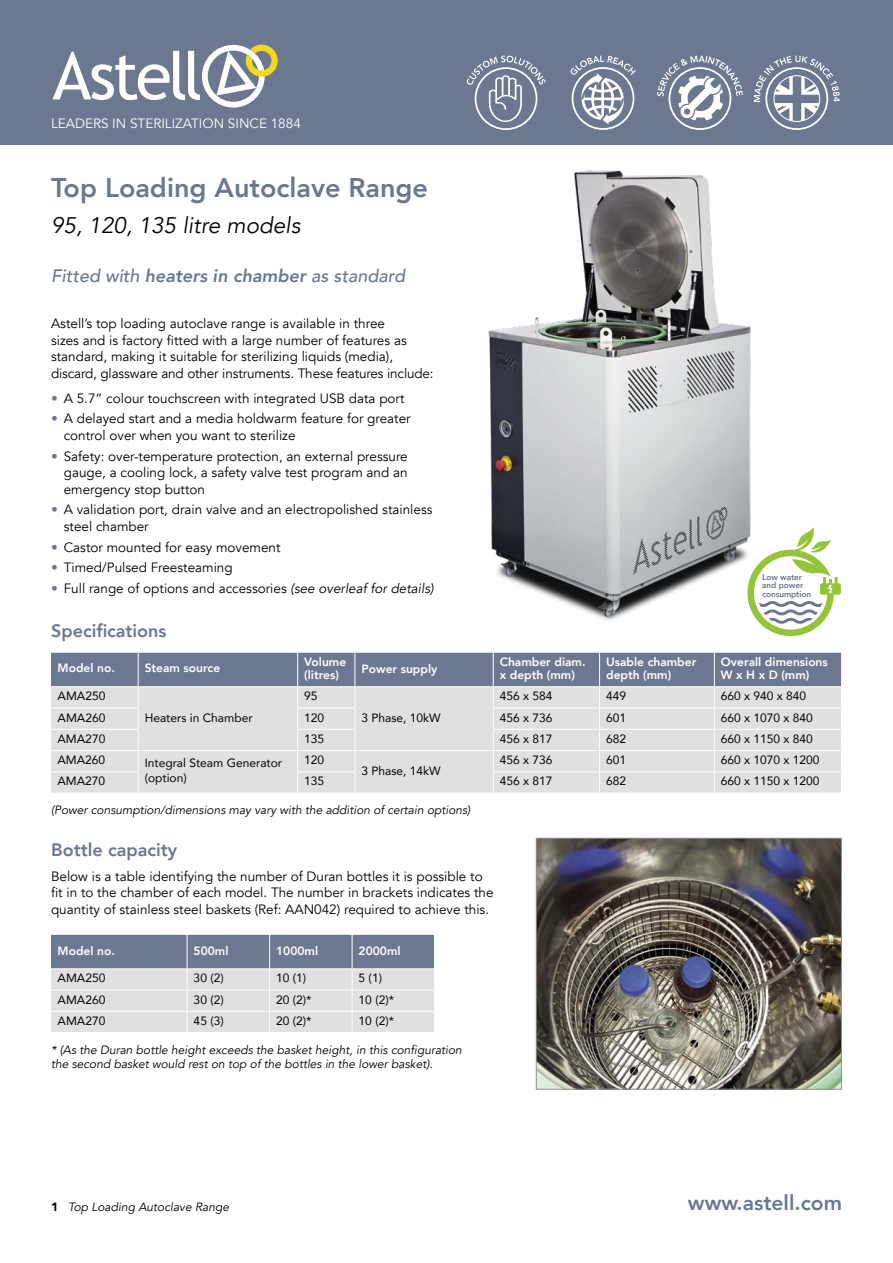
<style>
.page{position:relative;width:893px;height:1263px;background:#fff}
.page>*{position:absolute;margin:0;border:0;box-sizing:border-box;transform-origin:0 0}
.t1{font:800 27px "Avenir";color:#6c7890}
.t2{font:italic 22.5px "Avenir";color:#000}
.t3{font:800 21px "Avenir";color:#6c7890}
.t4{font:italic 500 18px "Avenir";color:#6c7890}
.t5{font:800 18px "Avenir";color:#6c7890}
.t6{font:13.5px/16.5px "Avenir";color:#000}
.t7{font:13.5px "Avenir";color:#fff}
.t8{font:12px/15px "Avenir";color:#000}
.t9{font:italic 12px/14.4px "Avenir";color:#000}
.t10{font:800 12px/13.5px "Avenir";color:#fff}
.t11{font:800 8.25px/8.7px "Avenir";letter-spacing:-.01em;color:#6c7890}
.s1{font-weight:800}
.s2{color:#6c7890}
.s3{font-style:italic}
.s4{font-weight:900;font-style:normal}
</style>
<div class="page">
<div style="left:0;top:0;width:893px;height:145px;background:#6c7890"></div>
<svg style="left:51px;top:935px;width:384px;height:97px;background:#b9bdc5"></svg>
<svg style="left:53px;top:45px;width:225px;height:63px"></svg>
<img style="left:488px;top:170px;width:263px;height:450px">
<svg style="left:476px;top:68px;width:61px;height:61px"></svg>
<svg style="left:467px;top:56px;width:79px;height:66px"></svg>
<svg style="left:571px;top:56px;width:65px;height:69px"></svg>
<svg style="left:669px;top:68px;width:61px;height:61px"></svg>
<svg style="left:657px;top:56px;width:86px;height:64px"></svg>
<svg style="left:766px;top:68px;width:61px;height:61px"></svg>
<svg style="left:754px;top:56px;width:86px;height:65px"></svg>
<div style="left:773px;top:75px;width:47px;height:47px;border:1px solid #fff;border-radius:50%"></div>
<img style="left:538px;top:840px;width:302px;height:247px">
<div style="left:536px;top:838px;width:306px;height:251px;border:1px solid #939393"></div>
<svg style="left:747px;top:527px;width:94px;height:109px"></svg>
<svg style="left:51px;top:653px;width:791px;height:140px;background:#c5c8ce"></svg>
<p class="t7" style="left:51px;top:115px;width:251px">LEADERS IN STERILIZATION SINCE 1884</p>
<h1 class="t1" style="left:51px;top:167px;width:379px">Top Loading Autoclave Range</h1>
<h2 class="t2" style="left:51px;top:211px;width:251px">95, 120, 135 litre models</h2>
<h3 class="t4" style="left:51px;top:265px;width:355px">Fitted with <span class="s1">heaters in chamber</span> as standard</h3>
<p class="t6" style="left:51px;top:315px;width:384px">Astell’s top loading autoclave range is available in three<br>sizes and is factory fitted with a large number of features as standard, making it suitable for sterilizing liquids (media), discard, glassware and other instruments. These features include:</p>
<p class="t6" style="left:51px;top:390px;width:355px"><span class="s2">•</span> A 5.7” colour touchscreen with integrated USB data port</p>
<p class="t6" style="left:64px;top:411px;width:348px;text-indent:-13px"><span class="s2">•</span> A delayed start and a media holdwarm feature for greater control over when you want to sterilize</p>
<p class="t6" style="left:64px;top:448px;width:345px;text-align:justify;text-indent:-13px"><span class="s2">•</span> Safety: over-temperature protection, an external pressure gauge, a cooling lock, a safety valve test program and an emergency stop button</p>
<p class="t6" style="left:64px;top:502px;width:370px;text-indent:-13px"><span class="s2">•</span> A validation port, drain valve and an electropolished stainless steel chamber</p>
<p class="t6" style="left:51px;top:539px;width:231px"><span class="s2">•</span> Castor mounted for easy movement</p>
<p class="t6" style="left:51px;top:560px;width:183px"><span class="s2">•</span> Timed/Pulsed Freesteaming</p>
<p class="t6" style="left:51px;top:580px;width:384px"><span class="s2">•</span> Full range of options and accessories <span class="s3">(see overleaf for details)</span></p>
<h3 class="t5" style="left:51px;top:616px;width:117px">Specifications</h3>
<p class="t11" style="left:762px;top:572px;width:50px">Low water and power consumption</p>
<p class="t10" style="left:58px;top:662px;width:59px">Model no.</p>
<p class="t10" style="left:145px;top:662px;width:77px">Steam source</p>
<p class="t10" style="left:304px;top:655px;width:43px">Volume (litres)</p>
<p class="t10" style="left:361px;top:662px;width:77px">Power supply</p>
<p class="t10" style="left:500px;top:655px;width:87px">Chamber diam. x depth (mm)</p>
<p class="t10" style="left:606px;top:655px;width:92px">Usable chamber depth (mm)</p>
<p class="t10" style="left:721px;top:655px;width:108px">Overall dimensions<br>W x H x D (mm)</p>
<p class="t8" style="left:58px;top:688px;width:49px">AMA250</p>
<p class="t8" style="left:145px;top:710px;width:109px">Heaters in Chamber</p>
<p class="t8" style="left:304px;top:688px;width:15px">95</p>
<p class="t8" style="left:500px;top:688px;width:54px">456 x 584</p>
<p class="t8" style="left:606px;top:688px;width:22px">449</p>
<p class="t8" style="left:721px;top:688px;width:87px">660 x 940 x 840</p>
<p class="t8" style="left:361px;top:710px;width:81px">3 Phase, 10kW</p>
<p class="t8" style="left:58px;top:710px;width:49px">AMA260</p>
<p class="t8" style="left:304px;top:710px;width:22px">120</p>
<p class="t8" style="left:500px;top:710px;width:54px">456 x 736</p>
<p class="t8" style="left:606px;top:710px;width:22px">601</p>
<p class="t8" style="left:721px;top:710px;width:94px">660 x 1070 x 840</p>
<p class="t8" style="left:58px;top:731px;width:49px">AMA270</p>
<p class="t8" style="left:304px;top:731px;width:22px">135</p>
<p class="t8" style="left:500px;top:731px;width:54px">456 x 817</p>
<p class="t8" style="left:606px;top:731px;width:22px">682</p>
<p class="t8" style="left:721px;top:731px;width:94px">660 x 1150 x 840</p>
<p class="t8" style="left:58px;top:752px;width:49px">AMA260</p>
<p class="t8" style="left:145px;top:755px;width:139px">Integral Steam Generator (option)</p>
<p class="t8" style="left:304px;top:752px;width:22px">120</p>
<p class="t8" style="left:500px;top:752px;width:54px">456 x 736</p>
<p class="t8" style="left:606px;top:752px;width:22px">601</p>
<p class="t8" style="left:721px;top:752px;width:100px">660 x 1070 x 1200</p>
<p class="t8" style="left:361px;top:763px;width:81px">3 Phase, 14kW</p>
<p class="t8" style="left:58px;top:773px;width:49px">AMA270</p>
<p class="t8" style="left:304px;top:773px;width:22px">135</p>
<p class="t8" style="left:500px;top:773px;width:54px">456 x 817</p>
<p class="t8" style="left:606px;top:773px;width:22px">682</p>
<p class="t8" style="left:721px;top:773px;width:100px">660 x 1150 x 1200</p>
<p class="t9" style="left:51px;top:802px;width:421px">(Power consumption/dimensions may vary with the addition of certain options)</p>
<h3 class="t5" style="left:51px;top:835px;width:128px">Bottle capacity</h3>
<p class="t6" style="left:51px;top:868px;width:444px">Below is a table identifying the number of Duran bottles it is possible to fit in to the chamber of each model. The number in brackets indicates the quantity of stainless steel baskets (Ref: AAN042) required to achieve this.</p>
<p class="t10" style="left:58px;top:944px;width:59px">Model no.</p>
<p class="t10" style="left:194px;top:944px;width:36px">500ml</p>
<p class="t10" style="left:276px;top:944px;width:43px">1000ml</p>
<p class="t10" style="left:359px;top:944px;width:43px">2000ml</p>
<p class="t8" style="left:58px;top:970px;width:49px">AMA250</p>
<p class="t8" style="left:194px;top:970px;width:32px">30 (2)</p>
<p class="t8" style="left:276px;top:970px;width:32px">10 (1)</p>
<p class="t8" style="left:359px;top:970px;width:25px">5 (1)</p>
<p class="t8" style="left:58px;top:992px;width:49px">AMA260</p>
<p class="t8" style="left:194px;top:992px;width:32px">30 (2)</p>
<p class="t8" style="left:276px;top:992px;width:37px">20 (2)*</p>
<p class="t8" style="left:359px;top:992px;width:37px">10 (2)*</p>
<p class="t8" style="left:58px;top:1013px;width:49px">AMA270</p>
<p class="t8" style="left:194px;top:1013px;width:32px">45 (3)</p>
<p class="t8" style="left:276px;top:1013px;width:37px">20 (2)*</p>
<p class="t8" style="left:359px;top:1013px;width:37px">10 (2)*</p>
<p class="t9" style="left:51px;top:1043px;width:412px">* (As the Duran bottle height exceeds the basket height, in this configuration the second basket would rest on top of the bottles in the lower basket).</p>
<p class="t9" style="left:51px;top:1200px;width:180px"><span class="s4">1</span> Top Loading Autoclave Range</p>
<h3 class="t3" style="left:688px;top:1186px;width:155px">www.astell.com</h3>
</div>
